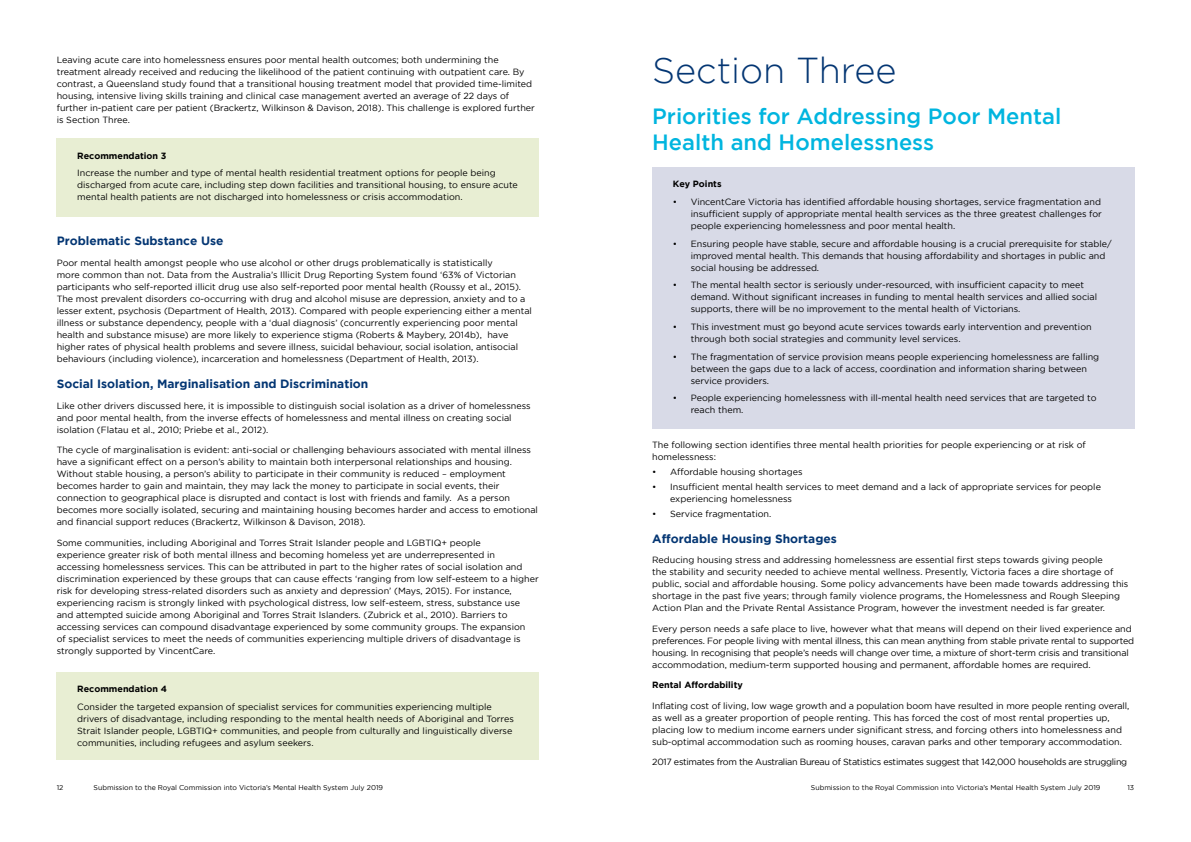
<style>
.page{position:relative;width:1191px;height:842px;background:#fff}
.page>*{position:absolute;margin:0;border:0;box-sizing:border-box;transform-origin:0 0}
.t1{font:300 36px "Gotham";color:#043673}
.t2{font:500 22px/26.4px "Gotham";color:#00b5df}
.t3{font:700 12px "Gotham";color:#043673}
.t4{font:9px/12px "Gotham";color:#000}
.t5{font:9px/12px "Gotham";letter-spacing:-.02em;color:#000}
.t6{font:9px "Gotham";letter-spacing:-.03em;color:#000}
.t7{font:700 9px "Gotham";color:#000}
.t8{font:7px "Gotham";color:#000}
</style>
<div class="page">
<div style="left:57px;top:138px;width:482px;height:79px;background:#e8eed3"></div>
<div style="left:57px;top:672px;width:482px;height:88px;background:#e8eed3"></div>
<div style="left:652px;top:167px;width:482px;height:261px;background:#d8dae7"></div>
<p class="t4" style="left:57px;top:54px;width:480px">Leaving acute care into homelessness ensures poor mental health outcomes; both undermining the treatment already received and reducing the likelihood of the patient continuing with outpatient care. By contrast, a Queensland study found that a transitional housing treatment model that provided time-limited housing, intensive living skills training and clinical case management averted an average of 22 days of further in-patient care per patient (Brackertz, Wilkinson &amp; Davison, 2018). This challenge is explored further is Section Three.</p>
<p class="t7" style="left:77px;top:150px;width:91px">Recommendation 3</p>
<p class="t4" style="left:77px;top:167px;width:442px">Increase the number and type of mental health residential treatment options for people being discharged from acute care, including step down facilities and transitional housing, to ensure acute mental health patients are not discharged into homelessness or crisis accommodation.</p>
<h3 class="t3" style="left:57px;top:234px;width:168px">Problematic Substance Use</h3>
<p class="t4" style="left:57px;top:257px;width:477px">Poor mental health amongst people who use alcohol or other drugs problematically is statistically<br>more common than not. Data from the Australia’s Illicit Drug Reporting System found ‘63% of Victorian participants who self-reported illicit drug use also self-reported poor mental health (Roussy et al., 2015).<br>The most prevalent disorders co-occurring with drug and alcohol misuse are depression, anxiety and to a lesser extent, psychosis (Department of Health, 2013). Compared with people experiencing either a mental illness or substance dependency, people with a ‘dual diagnosis’ (concurrently experiencing poor mental health and substance misuse) are more likely to experience stigma (Roberts &amp; Maybery, 2014b), have higher rates of physical health problems and severe illness, suicidal behaviour, social isolation, antisocial behaviours (including violence), incarceration and homelessness (Department of Health, 2013).</p>
<h3 class="t3" style="left:57px;top:377px;width:313px">Social Isolation, Marginalisation and Discrimination</h3>
<p class="t4" style="left:57px;top:399px;width:475px">Like other drivers discussed here, it is impossible to distinguish social isolation as a driver of homelessness and poor mental health, from the inverse effects of homelessness and mental illness on creating social isolation (Flatau et al., 2010; Priebe et al., 2012).</p>
<p class="t4" style="left:57px;top:444px;width:483px">The cycle of marginalisation is evident: anti-social or challenging behaviours associated with mental illness have a significant effect on a person’s ability to maintain both interpersonal relationships and housing.<br>Without stable housing, a person’s ability to participate in their community is reduced – employment becomes harder to gain and maintain, they may lack the money to participate in social events, their connection to geographical place is disrupted and contact is lost with friends and family. As a person becomes more socially isolated, securing and maintaining housing becomes harder and access to emotional and financial support reduces (Brackertz, Wilkinson &amp; Davison, 2018).</p>
<p class="t4" style="left:57px;top:536px;width:483px">Some communities, including Aboriginal and Torres Strait Islander people and LGBTIQ+ people<br>experience greater risk of both mental illness and becoming homeless yet are underrepresented in accessing homelessness services. This can be attributed in part to the higher rates of social isolation and discrimination experienced by these groups that can cause effects ‘ranging from low self-esteem to a higher risk for developing stress-related disorders such as anxiety and depression’ (Mays, 2015). For instance, experiencing racism is strongly linked with psychological distress, low self-esteem, stress, substance use and attempted suicide among Aboriginal and Torres Strait Islanders. (Zubrick et al., 2010). Barriers to accessing services can compound disadvantage experienced by some community groups. The expansion<br>of specialist services to meet the needs of communities experiencing multiple drivers of disadvantage is strongly supported by VincentCare.</p>
<p class="t7" style="left:77px;top:684px;width:91px">Recommendation 4</p>
<p class="t4" style="left:77px;top:701px;width:438px">Consider the targeted expansion of specialist services for communities experiencing multiple drivers of disadvantage, including responding to the mental health needs of Aboriginal and Torres Strait Islander people, LGBTIQ+ communities, and people from culturally and linguistically diverse communities, including refugees and asylum seekers.</p>
<h1 class="t1" style="left:652px;top:51px;width:246px">Section Three</h1>
<h2 class="t2" style="left:652px;top:102px;width:411px">Priorities for Addressing Poor Mental<br>Health and Homelessness</h2>
<p class="t7" style="left:673px;top:179px;width:50px">Key Points</p>
<p class="t4" style="left:691px;top:196px;width:412px;text-align:justify;text-indent:-18px">• VincentCare Victoria has identified affordable housing shortages, service fragmentation and insufficient supply of appropriate mental health services as the three greatest challenges for people experiencing homelessness and poor mental health.</p>
<p class="t4" style="left:691px;top:237px;width:422px;text-indent:-18px">• Ensuring people have stable, secure and affordable housing is a crucial prerequisite for stable/ improved mental health. This demands that housing affordability and shortages in public and social housing be addressed.</p>
<p class="t4" style="left:691px;top:279px;width:408px;text-indent:-18px">• The mental health sector is seriously under-resourced, with insufficient capacity to meet demand. Without significant increases in funding to mental health services and allied social supports, there will be no improvement to the mental health of Victorians.</p>
<p class="t4" style="left:691px;top:321px;width:402px;text-indent:-18px">• This investment must go beyond acute services towards early intervention and prevention through both social strategies and community level services.</p>
<p class="t4" style="left:691px;top:350px;width:410px;text-indent:-18px">• The fragmentation of service provision means people experiencing homelessness are falling between the gaps due to a lack of access, coordination and information sharing between service providers.</p>
<p class="t4" style="left:691px;top:392px;width:407px;text-indent:-18px">• People experiencing homelessness with ill-mental health need services that are targeted to reach them.</p>
<p class="t4" style="left:652px;top:439px;width:435px">The following section identifies three mental health priorities for people experiencing or at risk of homelessness:</p>
<p class="t4" style="left:652px;top:465px;width:152px">• Affordable housing shortages</p>
<p class="t4" style="left:670px;top:480px;width:432px;text-indent:-18px">• Insufficient mental health services to meet demand and a lack of appropriate services for people experiencing homelessness</p>
<p class="t4" style="left:652px;top:507px;width:121px">• Service fragmentation.</p>
<h3 class="t3" style="left:652px;top:531px;width:186px">Affordable Housing Shortages</h3>
<p class="t4" style="left:652px;top:554px;width:478px">Reducing housing stress and addressing homelessness are essential first steps towards giving people<br>the stability and security needed to achieve mental wellness. Presently, Victoria faces a dire shortage of public, social and affordable housing. Some policy advancements have been made towards addressing this shortage in the past five years; through family violence programs, the Homelessness and Rough Sleeping Action Plan and the Private Rental Assistance Program, however the investment needed is far greater.</p>
<p class="t5" style="left:652px;top:622px;width:483px">Every person needs a safe place to live, however what that means will depend on their lived experience and preferences. For people living with mental illness, this can mean anything from stable private rental to supported housing. In recognising that people’s needs will change over time, a mixture of short-term crisis and transitional accommodation, medium-term supported housing and permanent, affordable homes are required.</p>
<p class="t7" style="left:652px;top:680px;width:92px">Rental Affordability</p>
<p class="t4" style="left:652px;top:699px;width:478px">Inflating cost of living, low wage growth and a population boom have resulted in more people renting overall, as well as a greater proportion of people renting. This has forced the cost of most rental properties up, placing low to medium income earners under significant stress, and forcing others into homelessness and sub-optimal accommodation such as rooming houses, caravan parks and other temporary accommodation.</p>
<p class="t6" style="left:652px;top:757px;width:476px">2017 estimates from the Australian Bureau of Statistics estimates suggest that 142,000 households are struggling</p>
<p class="t8" style="left:57px;top:784px;width:8px">12</p>
<p class="t8" style="left:94px;top:784px;width:291px">Submission to the Royal Commission into Victoria’s Mental Health System July 2019</p>
<p class="t8" style="left:811px;top:784px;width:291px">Submission to the Royal Commission into Victoria’s Mental Health System July 2019</p>
<p class="t8" style="left:1127px;top:784px;width:8px">13</p>
</div>
